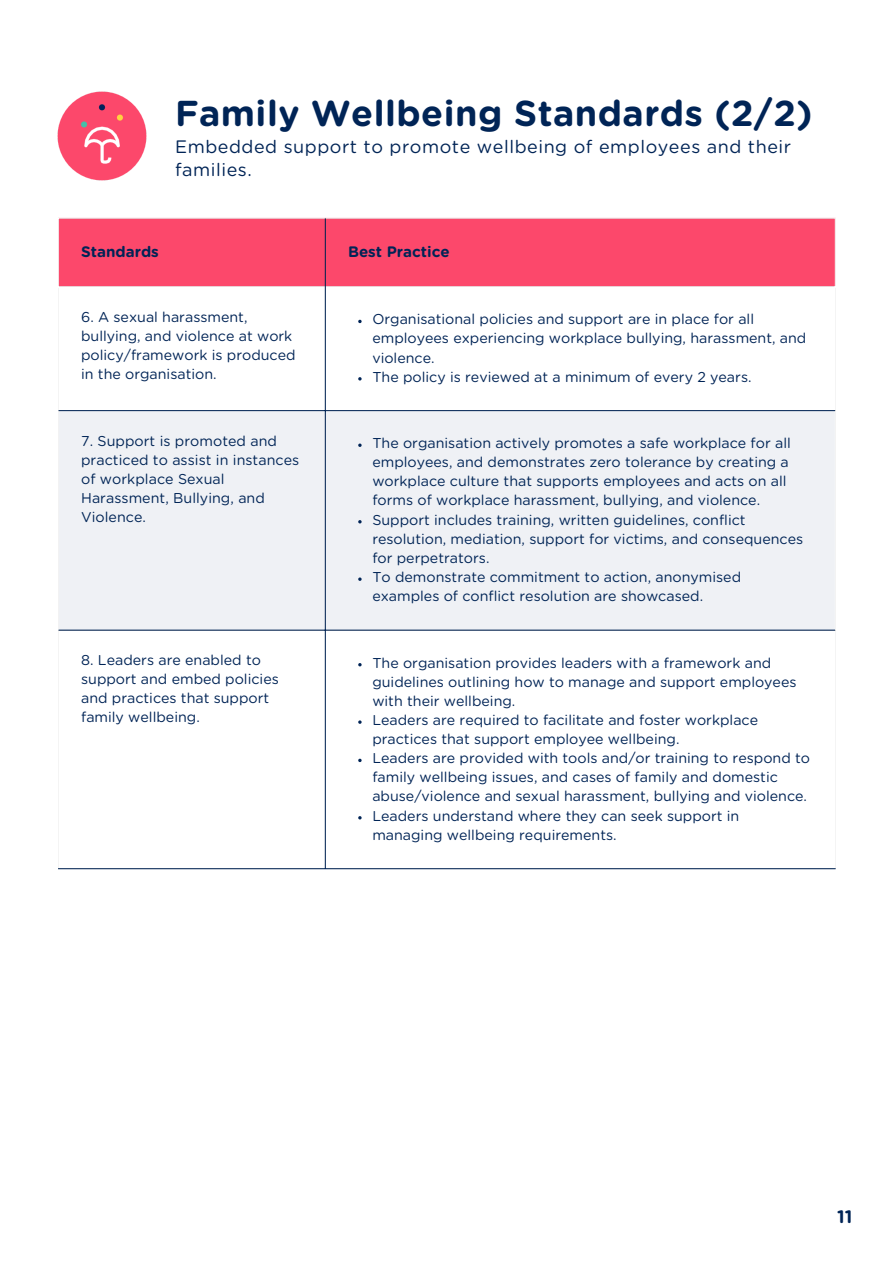
<style>
.page{position:relative;width:894px;height:1264px;background:#fff}
.page>*{position:absolute;margin:0;border:0;box-sizing:border-box;transform-origin:0 0}
.t1{font:700 36px "Gotham Rnd";letter-spacing:.015em;color:#002456}
.t2{font:18px/22.5px "Gotham Rnd";letter-spacing:.03em;color:#002456}
.t3{font:700 18px "Gotham Rnd";color:#002456}
.t4{font:700 15.15px "Gotham Rnd";color:#002456}
.t5{font:14.25px/19.2px "Gotham Rounded";color:#002456}
</style>
<div class="page">
<div style="left:59px;top:219px;width:775px;height:67px;background:#fc486b"></div>
<div style="left:59px;top:411px;width:775px;height:219px;background:#eff1f5"></div>
<svg style="left:358px;top:443px;width:3px;height:4px"></svg>
<svg style="left:358px;top:577px;width:3px;height:4px"></svg>
<hr style="left:325px;top:218px;width:1px;height:650px;background:#002456">
<hr style="left:59px;top:410px;width:775px;height:1px;background:#002456">
<hr style="left:59px;top:630px;width:775px;height:1px;background:#002456">
<hr style="left:58px;top:868px;width:777px;height:1px;background:#002456">
<img style="left:57px;top:91px;width:90px;height:90px">
<p class="t1" style="left:175px;top:91px;width:638px">Family Wellbeing Standards (2/2)</p>
<p class="t2" style="left:175px;top:135px;width:617px">Embedded support to promote wellbeing of employees and their families.</p>
<h1 class="t4" style="left:81px;top:242px;width:79px">Standards</h1>
<p class="t4" style="left:348px;top:242px;width:103px">Best Practice</p>
<p class="t5" style="left:81px;top:308px;width:216px">6. A sexual harassment, bullying, and violence at work policy/framework is produced in the organisation.</p>
<p class="t5" style="left:372px;top:310px;width:435px">Organisational policies and support are in place for all employees experiencing workplace bullying, harassment, and violence.</p>
<p class="t5" style="left:372px;top:368px;width:380px">The policy is reviewed at a minimum of every 2 years.</p>
<p class="t5" style="left:81px;top:431px;width:220px">7. Support is promoted and practiced to assist in instances of workplace Sexual<br>Harassment, Bullying, and<br>Violence.</p>
<p class="t5" style="left:372px;top:434px;width:420px">The organisation actively promotes a safe workplace for all employees, and demonstrates zero tolerance by creating a workplace culture that supports employees and acts on all forms of workplace harassment, bullying, and violence.</p>
<p class="t5" style="left:372px;top:510px;width:432px">Support includes training, written guidelines, conflict resolution, mediation, support for victims, and consequences for perpetrators.</p>
<p class="t5" style="left:372px;top:568px;width:370px">To demonstrate commitment to action, anonymised examples of conflict resolution are showcased.</p>
<p class="t5" style="left:81px;top:651px;width:199px">8. Leaders are enabled to support and embed policies and practices that support family wellbeing.</p>
<p class="t5" style="left:372px;top:653px;width:425px">The organisation provides leaders with a framework and guidelines outlining how to manage and support employees with their wellbeing.</p>
<p class="t5" style="left:372px;top:711px;width:387px">Leaders are required to facilitate and foster workplace practices that support employee wellbeing.</p>
<p class="t5" style="left:372px;top:749px;width:439px">Leaders are provided with tools and/or training to respond to family wellbeing issues, and cases of family and domestic abuse/violence and sexual harassment, bullying and violence.</p>
<p class="t5" style="left:372px;top:806px;width:368px">Leaders understand where they can seek support in managing wellbeing requirements.</p>
<p class="t3" style="left:837px;top:1205px;width:17px">11</p>
</div>
